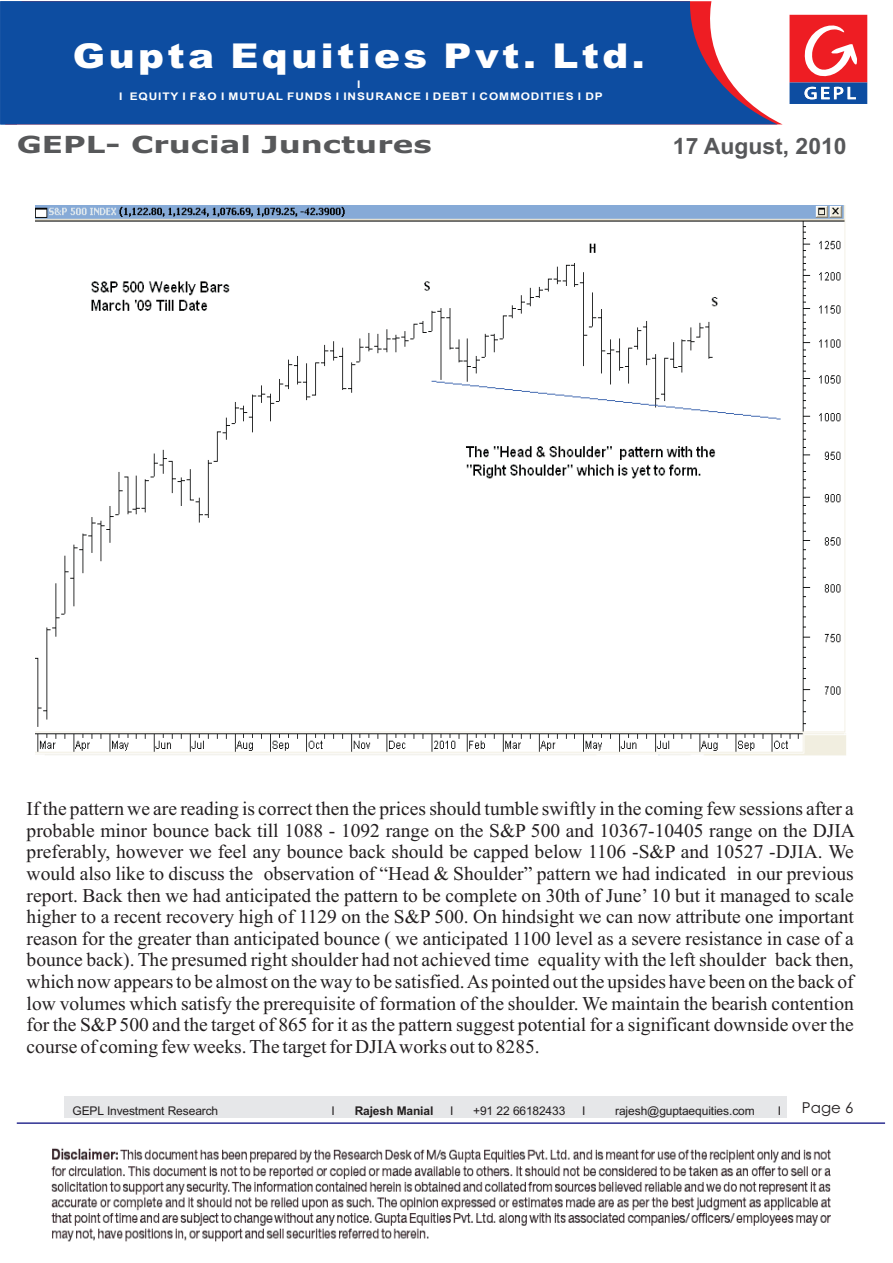
<style>
.page{position:relative;width:893px;height:1263px;background:#fff}
.page>*{position:absolute;margin:0;border:0;box-sizing:border-box;transform-origin:0 0}
.t1{font:900 34.2px "Arial";letter-spacing:.09em;color:#fff;scale:1.13 1}
.t2{font:700 23.55px "Verdana";color:#57585a;scale:1.32 1}
.t3{font:700 22.5px "Arial";color:#57585a}
.t4{font:19.5px/21.6px "Times New Roman";color:#231f20;text-align:justify}
.t5{font:15px "Century Gothic";color:#231f20}
.t6{font:12px "Arial";letter-spacing:-.02em;color:#231f20}
.t7{font:12px "Arial";color:#231f20}
.t8{font:700 12px "Arial";letter-spacing:-.02em;color:#231f20}
.t9{font:700 10.5px/11.7px "Arial";letter-spacing:.075em;color:#fff;text-align:center;scale:1.13 1}
</style>
<div class="page">
<svg style="left:0;top:1px;width:778px;height:123px;background:#2057a4"></svg>
<div style="left:789px;top:15px;width:78px;height:67px;background:#ee1d23"></div>
<div style="left:789px;top:82px;width:78px;height:22px;background:#0d4da1"></div>
<svg style="left:804px;top:25px;width:53px;height:52px"></svg>
<svg style="left:805px;top:87px;width:51px;height:12px"></svg>
<img style="left:51px;top:1148px;width:780px;height:94px">
<div style="left:64px;top:1096px;width:722px;height:22px;background:#e6e7e9"></div>
<hr style="left:17px;top:1122px;width:868px;height:2px;background:#2e3092">
<img style="left:35px;top:205px;width:811px;height:551px">
<h1 class="t1" style="left:73px;top:43px;width:507px">Gupta Equities Pvt. Ltd.</h1>
<p class="t9" style="left:119px;top:79px;width:430px">I<br>I EQUITY I F&amp;O I MUTUAL FUNDS I INSURANCE I DEBT I COMMODITIES I DP</p>
<p class="t2" style="left:17px;top:135px;width:316px">GEPL- Crucial Junctures</p>
<p class="t3" style="left:673px;top:138px;width:175px">17 August, 2010</p>
<p class="t3" style="left:686px;top:138px;width:14px">2</p>
<p class="t4" style="left:27px;top:800px;width:830px">If the pattern we are reading is correct then the prices should tumble swiftly in the coming few sessions after a probable minor bounce back till 1088 - 1092 range on the S&amp;P 500 and 10367-10405 range on the DJIA preferably, however we feel any bounce back should be capped below 1106 -S&amp;P and 10527 -DJIA. We would also like to discuss the observation of “Head &amp; Shoulder” pattern we had indicated in our previous report. Back then we had anticipated the pattern to be complete on 30th of June’ 10 but it managed to scale higher to a recent recovery high of 1129 on the S&amp;P 500. On hindsight we can now attribute one important reason for the greater than anticipated bounce ( we anticipated 1100 level as a severe resistance in case of a bounce back). The presumed right shoulder had not achieved time equality with the left shoulder back then, which now appears to be almost on the way to be satisfied. As pointed out the upsides have been on the back of low volumes which satisfy the prerequisite of formation of the shoulder. We maintain the bearish contention for the S&amp;P 500 and the target of 865 for it as the pattern suggest potential for a significant downside over the course of coming few weeks. The target for DJIAworks out to 8285.</p>
<p class="t6" style="left:72px;top:1106px;width:147px">GEPL Investment Research</p>
<p class="t6" style="left:331px;top:1106px;width:5px">I</p>
<p class="t8" style="left:355px;top:1106px;width:80px">Rajesh Manial</p>
<p class="t6" style="left:450px;top:1106px;width:5px">I</p>
<p class="t6" style="left:473px;top:1106px;width:94px">+91 22 66182433</p>
<p class="t6" style="left:582px;top:1106px;width:5px">I</p>
<p class="t7" style="left:615px;top:1106px;width:141px">rajesh@guptaequities.com</p>
<p class="t6" style="left:778px;top:1106px;width:5px">I</p>
<p class="t5" style="left:802px;top:1101px;width:53px">Page 6</p>
</div>
